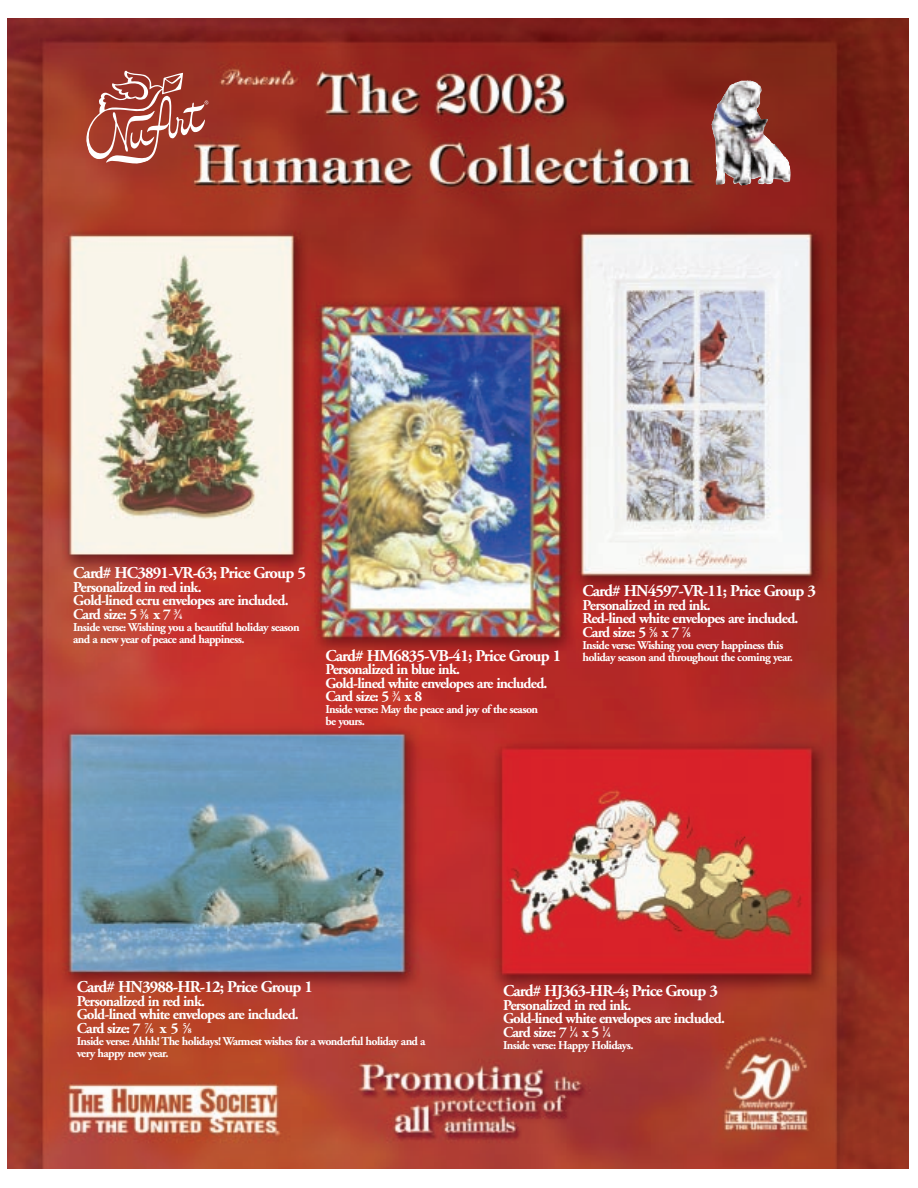
<style>
.page{position:relative;width:918px;height:1188px;background:#fff}
.page>*{position:absolute;margin:0;border:0;box-sizing:border-box;transform-origin:0 0}
.t1{font:700 16.5px "Adobe Garamond";letter-spacing:-.05em;color:#fff}
.t2{font:700 15px/13.5px "Adobe Garamond";letter-spacing:-.05em;color:#fff}
.t3{font:700 12px/12px "Adobe Garamond";letter-spacing:-.05em;color:#fff}
.s1{font-size:7.5px}
</style>
<div class="page">
<img style="left:8px;top:18px;width:901px;height:1150px">
<img style="left:711px;top:80px;width:80px;height:106px">
<svg style="left:84px;top:70px;width:125px;height:94px;background:#af5b4f"></svg>
<p class="t1" style="left:73px;top:567px;width:234px">Card# HC3891-VR-63; Price Group 5</p>
<p class="t2" style="left:73px;top:582px;width:217px">Personalized in red ink.<br>Gold-lined ecru envelopes are included.<br>Card size: 5 <sup>3</sup>⁄<span class="s1">8</span> x 7 <sup>3</sup>⁄<span class="s1">4</span></p>
<p class="t3" style="left:73px;top:622px;width:228px">Inside verse: Wishing you a beautiful holiday season and a new year of peace and happiness.</p>
<p class="t1" style="left:582px;top:584px;width:235px">Card# HN4597-VR-11; Price Group 3</p>
<p class="t2" style="left:582px;top:600px;width:218px">Personalized in red ink.<br>Red-lined white envelopes are included.<br>Card size: 5 <sup>5</sup>⁄<span class="s1">8</span> x 7 <sup>7</sup>⁄<span class="s1">8</span></p>
<p class="t3" style="left:582px;top:640px;width:202px">Inside verse: Wishing you every happiness this</p>
<p class="t1" style="left:325px;top:649px;width:237px">Card# HM6835-VB-41; Price Group 1</p>
<p class="t3" style="left:582px;top:652px;width:212px">holiday season and throughout the coming year.</p>
<p class="t2" style="left:325px;top:664px;width:224px">Personalized in blue ink.<br>Gold-lined white envelopes are included.<br>Card size: 5 <sup>3</sup>⁄<span class="s1">4</span> x 8</p>
<p class="t3" style="left:325px;top:705px;width:214px">Inside verse: May the peace and joy of the season be yours.</p>
<p class="t1" style="left:77px;top:981px;width:238px">Card# HN3988-HR-12; Price Group 1</p>
<p class="t2" style="left:77px;top:996px;width:224px">Personalized in red ink.<br>Gold-lined white envelopes are included.<br>Card size: 7 <sup>7</sup>⁄<span class="s1">8</span> x 5 <sup>5</sup>⁄<span class="s1">8</span></p>
<p class="t3" style="left:77px;top:1036px;width:350px">Inside verse: Ahhh! The holidays! Warmest wishes for a wonderful holiday and a very happy new year.</p>
<p class="t1" style="left:503px;top:984px;width:216px">Card# HJ363-HR-4; Price Group 3</p>
<p class="t2" style="left:503px;top:1000px;width:224px">Personalized in red ink.<br>Gold-lined white envelopes are included.<br>Card size: 7 <sup>1</sup>⁄<span class="s1">4</span> x 5 <sup>1</sup>⁄<span class="s1">4</span></p>
<p class="t3" style="left:503px;top:1040px;width:132px">Inside verse: Happy Holidays.</p>
</div>
